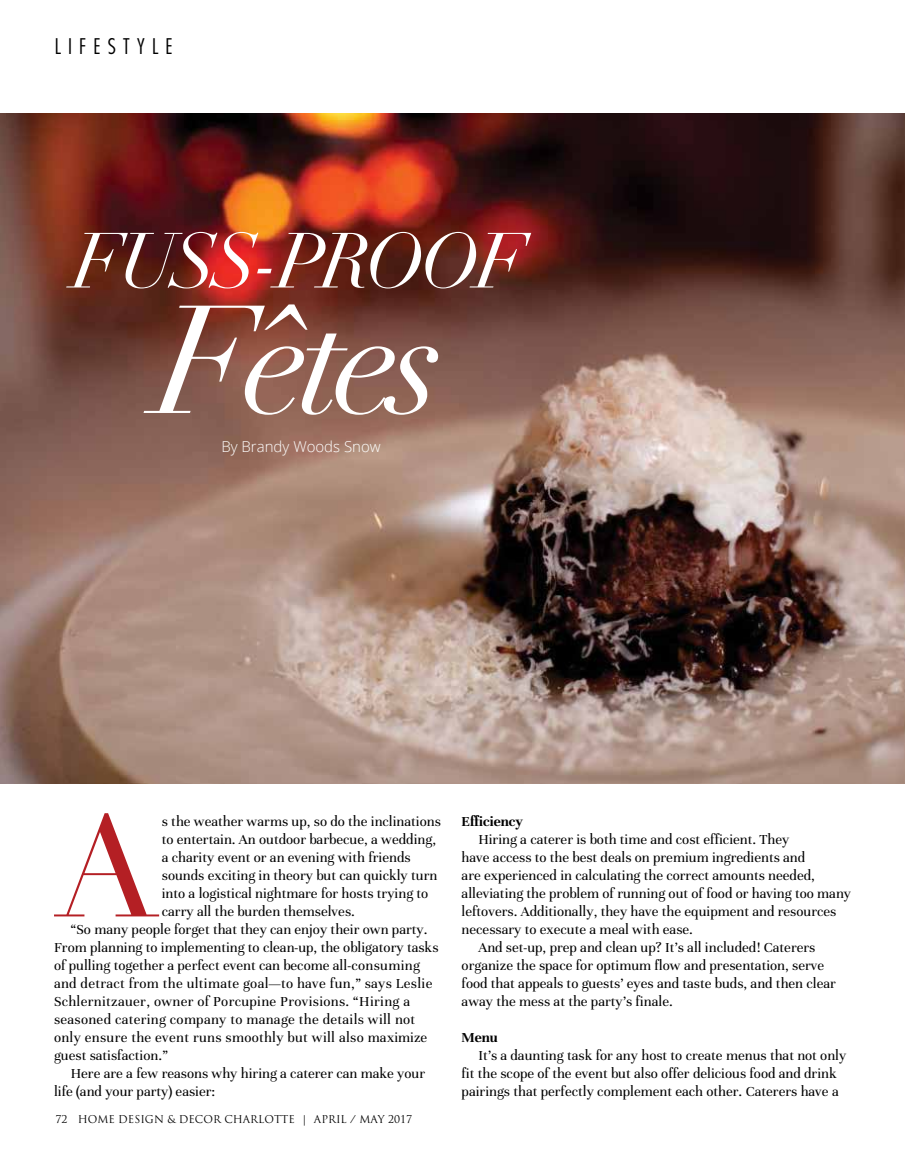
<style>
.page{position:relative;width:905px;height:1168px;background:#fff}
.page>*{position:absolute;margin:0;border:0;box-sizing:border-box;transform-origin:0 0}
.t1{font:italic 150.75px "Didot";letter-spacing:-.06em;color:#fff}
.t2{font:141.45px "Didot";color:#b41f24}
.t3{font:italic 76.65px "Didot";letter-spacing:-.06em;color:#fff}
.t4{font:300 condensed 21px "Futura";letter-spacing:.34em;color:#000}
.t5{font:15px/18px "Unna";color:#000}
.t6{font:15px "Unna";letter-spacing:.02em;color:#000}
.t7{font:300 15px "Open Sans";color:#fff}
.t8{font:700 15px "Unna";color:#000}
.t9{font:10.5px "Trajan Pro";color:#000}
</style>
<div class="page">
<img style="left:0;top:114px;width:904px;height:669px">
<h3 class="t4" style="left:55px;top:34px;width:119px">LIFESTYLE</h3>
<h3 class="t3" style="left:73px;top:214px;width:466px">FUSS-PROOF</h3>
<h1 class="t1" style="left:156px;top:268px;width:295px">FÊTES</h1>
<p class="t7" style="left:221px;top:436px;width:161px">By Brandy Woods Snow</p>
<h2 class="t2" style="left:54px;top:782px;width:106px">A</h2>
<p class="t5" style="left:162px;top:813px;width:280px">s the weather warms up, so do the inclinations</p>
<p class="t5" style="left:162px;top:831px;width:276px">to entertain. An outdoor barbecue, a wedding,</p>
<p class="t5" style="left:162px;top:849px;width:250px">a charity event or an evening with friends</p>
<p class="t5" style="left:162px;top:867px;width:277px">sounds exciting in theory but can quickly turn</p>
<p class="t5" style="left:162px;top:885px;width:268px">into a logistical nightmare for hosts trying to</p>
<p class="t5" style="left:162px;top:903px;width:195px">carry all the burden themselves.</p>
<p class="t5" style="left:71px;top:921px;width:358px">“So many people forget that they can enjoy their own party.</p>
<p class="t5" style="left:54px;top:939px;width:386px">From planning to implementing to clean-up, the obligatory tasks</p>
<p class="t5" style="left:54px;top:957px;width:367px">of pulling together a perfect event can become all-consuming</p>
<p class="t6" style="left:54px;top:975px;width:380px">and detract from the ultimate goal—to have fun,” says Leslie</p>
<p class="t6" style="left:54px;top:993px;width:357px">Schlernitzauer, owner of Porcupine Provisions. “Hiring a</p>
<p class="t6" style="left:54px;top:1011px;width:363px">seasoned catering company to manage the details will not</p>
<p class="t6" style="left:54px;top:1029px;width:375px">only ensure the event runs smoothly but will also maximize</p>
<p class="t5" style="left:54px;top:1047px;width:115px">guest satisfaction.”</p>
<p class="t5" style="left:71px;top:1065px;width:356px">Here are a few reasons why hiring a caterer can make your</p>
<p class="t5" style="left:54px;top:1083px;width:163px">life (and your party) easier:</p>
<p class="t9" style="left:56px;top:1113px;width:358px">72 HOME DESIGN &amp; DECOR CHARLOTTE | APRIL / MAY 2017</p>
<p class="t8" style="left:461px;top:813px;width:63px">Efficiency</p>
<p class="t5" style="left:478px;top:831px;width:312px">Hiring a caterer is both time and cost efficient. They</p>
<p class="t5" style="left:461px;top:849px;width:345px">have access to the best deals on premium ingredients and</p>
<p class="t5" style="left:461px;top:867px;width:355px">are experienced in calculating the correct amounts needed,</p>
<p class="t5" style="left:461px;top:885px;width:391px">alleviating the problem of running out of food or having too many</p>
<p class="t5" style="left:461px;top:903px;width:376px">leftovers. Additionally, they have the equipment and resources</p>
<p class="t5" style="left:461px;top:921px;width:233px">necessary to execute a meal with ease.</p>
<p class="t5" style="left:478px;top:939px;width:338px">And set-up, prep and clean up? It’s all included! Caterers</p>
<p class="t5" style="left:461px;top:957px;width:364px">organize the space for optimum flow and presentation, serve</p>
<p class="t5" style="left:461px;top:975px;width:376px">food that appeals to guests’ eyes and taste buds, and then clear</p>
<p class="t5" style="left:461px;top:993px;width:213px">away the mess at the party’s finale.</p>
<p class="t8" style="left:461px;top:1029px;width:38px">Menu</p>
<p class="t5" style="left:461px;top:1047px;width:386px;text-indent:17px">It’s a daunting task for any host to create menus that not only fit the scope of the event but also offer delicious food and drink pairings that perfectly complement each other. Caterers have a</p>
</div>
